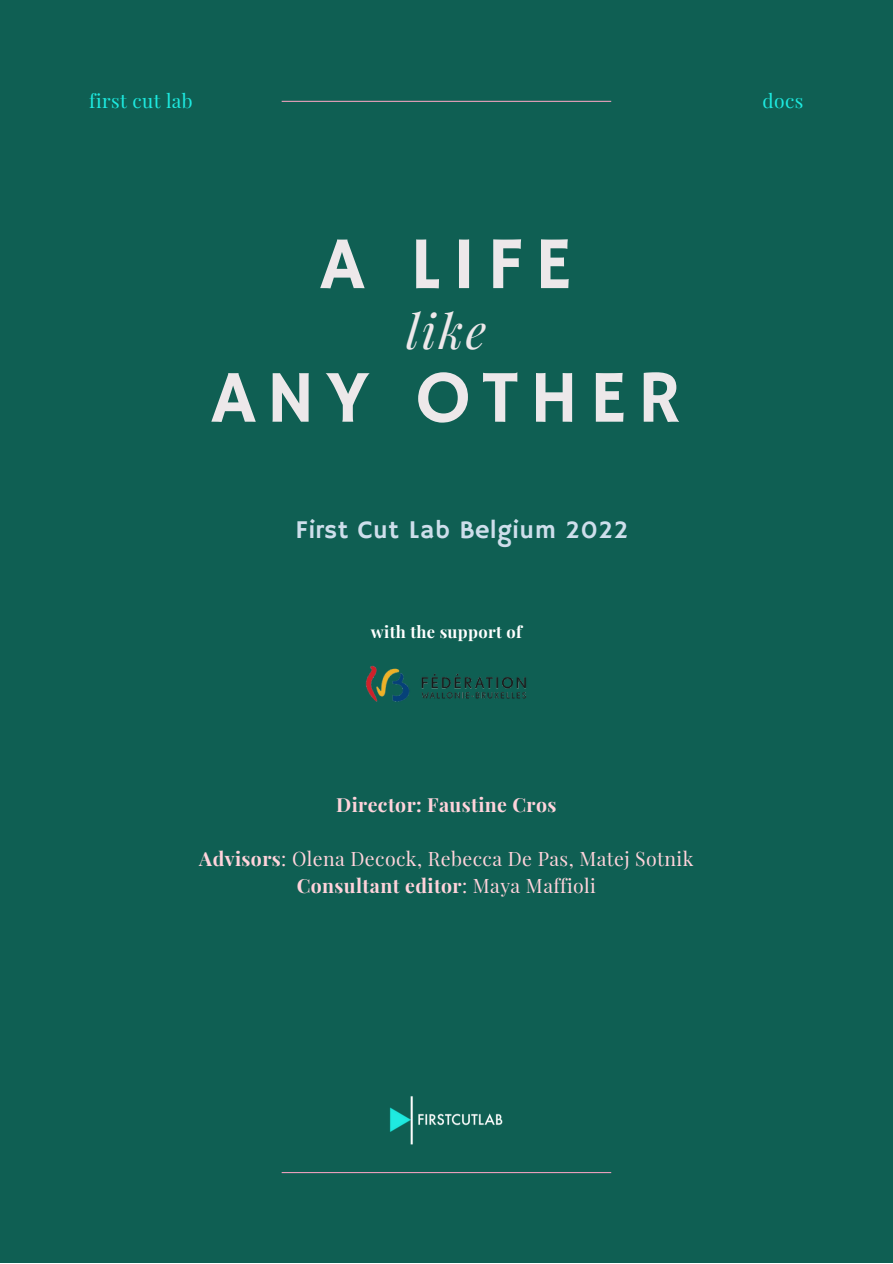
<style>
.page{position:relative;width:893px;height:1264px;background:#fff}
.page>*{position:absolute;margin:0;border:0;box-sizing:border-box;transform-origin:0 0}
.t1{font:74.7px/133.5px "Hammersmith One";letter-spacing:.14em;color:#ede8ea;text-align:center}
.t2{font:italic 48px "Playfair Display";color:#ede8ea}
.t3{font:25.5px "Hammersmith One";letter-spacing:.02em;color:#cedeeb}
.t4{font:19.5px/27px "Playfair Display";letter-spacing:.02em;color:#ffd3db;text-align:center}
.t5{font:700 19.5px "Playfair Display";letter-spacing:.02em;color:#ffd3db}
.t6{font:19.2px "Playfair Display";letter-spacing:.02em;color:#1deae0}
.t7{font:700 16.5px "Playfair Display";letter-spacing:.02em;color:#fff}
.s1{font-weight:700}
</style>
<div class="page">
<div style="left:0;top:0;width:892px;height:1262px;background:#0f5f53"></div>
<hr style="left:281px;top:101px;width:330px;height:1px;background:#e8a0bb">
<hr style="left:281px;top:1171px;width:330px;height:2px;background:#e8a0bb">
<img style="left:390px;top:1096px;width:113px;height:49px">
<img style="left:365px;top:665px;width:161px;height:37px">
<p class="t6" style="left:89px;top:87px;width:105px">first cut lab</p>
<p class="t6" style="left:762px;top:87px;width:42px">docs</p>
<h1 class="t1" style="left:212px;top:201px;width:470px">A LIFE<br>ANY OTHER</h1>
<h2 class="t2" style="left:406px;top:297px;width:82px">like</h2>
<h3 class="t3" style="left:295px;top:515px;width:334px">First Cut Lab Belgium 2022</h3>
<p class="t7" style="left:371px;top:620px;width:152px">with the support of</p>
<p class="t5" style="left:336px;top:790px;width:222px">Director: Faustine Cros</p>
<p class="t4" style="left:199px;top:844px;width:495px"><span class="s1">Advisors</span>: Olena Decock, Rebecca De Pas, Matej Sotnik<br><span class="s1">Consultant editor</span>: Maya Maffioli</p>
</div>
